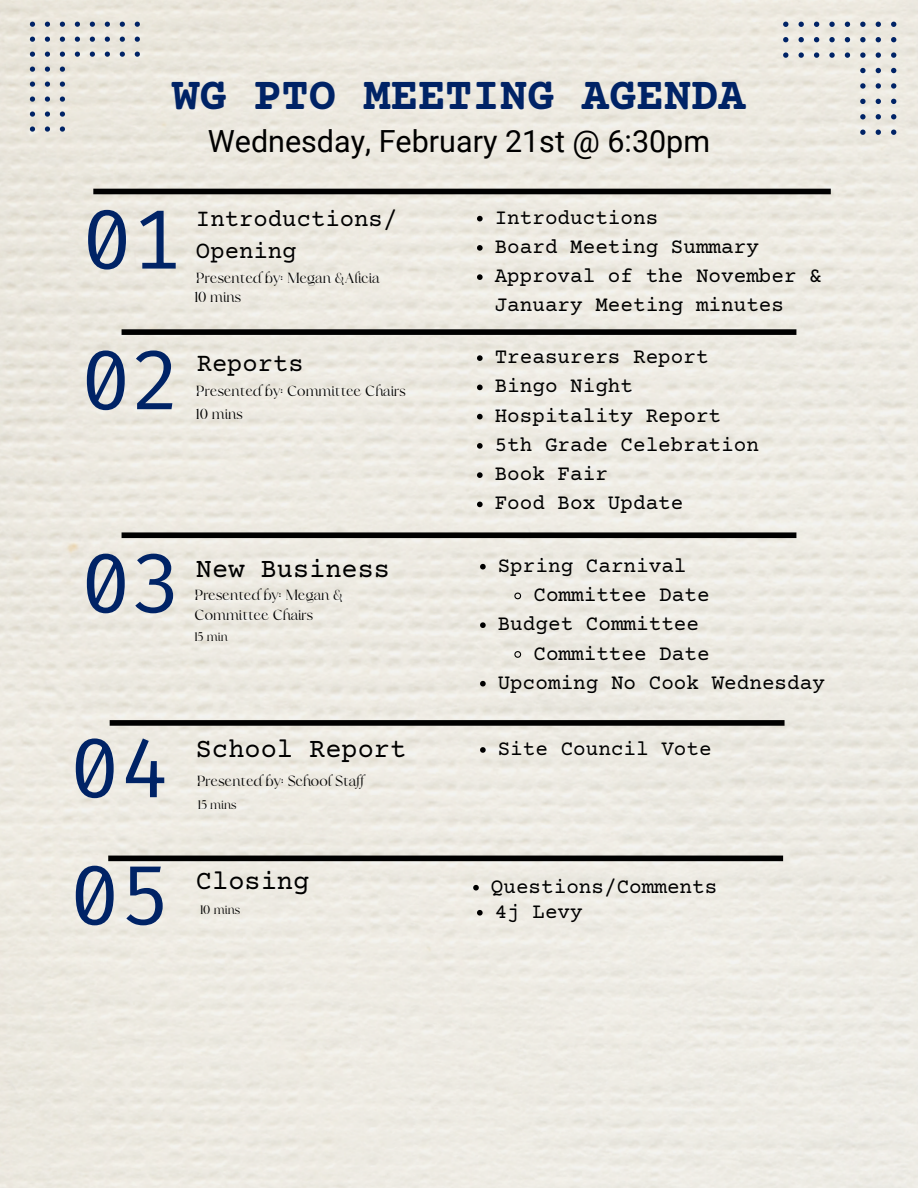
<style>
.page{position:relative;width:918px;height:1188px;background:#fff}
.page>*{position:absolute;margin:0;border:0;box-sizing:border-box;transform-origin:0 0}
.t1{font:84px "Fira Code";color:#002366}
.t2{font:700 45.6px "Courier Prime";color:#002366}
.t3{font:30.45px "Roboto";color:#000}
.t4{font:27px "Courier Prime";color:#000}
.t5{font:25.5px "Courier Prime";color:#000}
.t6{font:24px/32.7px "Courier Prime";color:#000}
.t7{font:21px/29.2px "Courier Prime";color:#000}
.t8{font:21px/19.2px "Frunchy Serif";color:#000}
.t9{font:18px "Frunchy Serif";color:#000}
</style>
<div class="page">
<div style="left:93px;top:189px;width:738px;height:5px;background:#000"></div>
<div style="left:122px;top:329px;width:674px;height:6px;background:#000"></div>
<div style="left:122px;top:532px;width:674px;height:6px;background:#000"></div>
<div style="left:110px;top:720px;width:675px;height:6px;background:#000"></div>
<div style="left:108px;top:856px;width:675px;height:5px;background:#000"></div>
<svg style="left:891px;top:130px;width:5px;height:5px"></svg>
<svg style="left:876px;top:130px;width:5px;height:5px"></svg>
<svg style="left:860px;top:130px;width:6px;height:5px"></svg>
<svg style="left:891px;top:114px;width:5px;height:5px"></svg>
<svg style="left:876px;top:114px;width:5px;height:5px"></svg>
<svg style="left:860px;top:114px;width:6px;height:5px"></svg>
<svg style="left:891px;top:99px;width:5px;height:5px"></svg>
<svg style="left:876px;top:99px;width:5px;height:5px"></svg>
<svg style="left:860px;top:99px;width:6px;height:5px"></svg>
<svg style="left:891px;top:83px;width:5px;height:6px"></svg>
<svg style="left:876px;top:83px;width:5px;height:6px"></svg>
<svg style="left:860px;top:83px;width:6px;height:6px"></svg>
<svg style="left:891px;top:68px;width:5px;height:5px"></svg>
<svg style="left:876px;top:68px;width:5px;height:5px"></svg>
<svg style="left:860px;top:68px;width:6px;height:5px"></svg>
<svg style="left:891px;top:52px;width:5px;height:6px"></svg>
<svg style="left:876px;top:52px;width:5px;height:6px"></svg>
<svg style="left:860px;top:52px;width:6px;height:6px"></svg>
<svg style="left:845px;top:52px;width:5px;height:6px"></svg>
<svg style="left:829px;top:52px;width:6px;height:6px"></svg>
<svg style="left:814px;top:52px;width:5px;height:6px"></svg>
<svg style="left:799px;top:52px;width:5px;height:6px"></svg>
<svg style="left:783px;top:52px;width:5px;height:6px"></svg>
<svg style="left:891px;top:37px;width:5px;height:5px"></svg>
<svg style="left:876px;top:37px;width:5px;height:5px"></svg>
<svg style="left:860px;top:37px;width:6px;height:5px"></svg>
<svg style="left:845px;top:37px;width:5px;height:5px"></svg>
<svg style="left:829px;top:37px;width:6px;height:5px"></svg>
<svg style="left:814px;top:37px;width:5px;height:5px"></svg>
<svg style="left:799px;top:37px;width:5px;height:5px"></svg>
<svg style="left:783px;top:37px;width:5px;height:5px"></svg>
<svg style="left:891px;top:22px;width:5px;height:5px"></svg>
<svg style="left:876px;top:22px;width:5px;height:5px"></svg>
<svg style="left:860px;top:22px;width:6px;height:5px"></svg>
<svg style="left:845px;top:22px;width:5px;height:5px"></svg>
<svg style="left:829px;top:22px;width:6px;height:5px"></svg>
<svg style="left:814px;top:22px;width:5px;height:5px"></svg>
<svg style="left:799px;top:22px;width:5px;height:5px"></svg>
<svg style="left:783px;top:22px;width:5px;height:5px"></svg>
<svg style="left:477px;top:216px;width:6px;height:5px"></svg>
<svg style="left:477px;top:245px;width:6px;height:6px"></svg>
<svg style="left:477px;top:274px;width:6px;height:6px"></svg>
<svg style="left:477px;top:355px;width:6px;height:6px"></svg>
<svg style="left:477px;top:385px;width:6px;height:5px"></svg>
<svg style="left:477px;top:414px;width:6px;height:5px"></svg>
<svg style="left:477px;top:443px;width:6px;height:6px"></svg>
<svg style="left:477px;top:472px;width:6px;height:6px"></svg>
<svg style="left:477px;top:502px;width:6px;height:5px"></svg>
<svg style="left:480px;top:564px;width:6px;height:6px"></svg>
<svg style="left:514px;top:592px;width:8px;height:8px"></svg>
<svg style="left:480px;top:622px;width:6px;height:6px"></svg>
<svg style="left:514px;top:650px;width:8px;height:9px"></svg>
<svg style="left:480px;top:681px;width:6px;height:6px"></svg>
<svg style="left:473px;top:885px;width:6px;height:6px"></svg>
<svg style="left:30px;top:126px;width:5px;height:6px"></svg>
<svg style="left:45px;top:126px;width:5px;height:6px"></svg>
<svg style="left:60px;top:126px;width:5px;height:6px"></svg>
<svg style="left:30px;top:111px;width:5px;height:6px"></svg>
<svg style="left:45px;top:111px;width:5px;height:6px"></svg>
<svg style="left:60px;top:111px;width:5px;height:6px"></svg>
<svg style="left:30px;top:97px;width:5px;height:5px"></svg>
<svg style="left:45px;top:97px;width:5px;height:5px"></svg>
<svg style="left:60px;top:97px;width:5px;height:5px"></svg>
<svg style="left:30px;top:82px;width:5px;height:5px"></svg>
<svg style="left:45px;top:82px;width:5px;height:5px"></svg>
<svg style="left:60px;top:82px;width:5px;height:5px"></svg>
<svg style="left:30px;top:67px;width:5px;height:5px"></svg>
<svg style="left:45px;top:67px;width:5px;height:5px"></svg>
<svg style="left:60px;top:67px;width:5px;height:5px"></svg>
<svg style="left:30px;top:52px;width:5px;height:5px"></svg>
<svg style="left:45px;top:52px;width:5px;height:5px"></svg>
<svg style="left:60px;top:52px;width:5px;height:5px"></svg>
<svg style="left:75px;top:52px;width:5px;height:5px"></svg>
<svg style="left:90px;top:52px;width:5px;height:5px"></svg>
<svg style="left:105px;top:52px;width:5px;height:5px"></svg>
<svg style="left:120px;top:52px;width:5px;height:5px"></svg>
<svg style="left:135px;top:52px;width:5px;height:5px"></svg>
<svg style="left:30px;top:37px;width:5px;height:5px"></svg>
<svg style="left:45px;top:37px;width:5px;height:5px"></svg>
<svg style="left:60px;top:37px;width:5px;height:5px"></svg>
<svg style="left:75px;top:37px;width:5px;height:5px"></svg>
<svg style="left:90px;top:37px;width:5px;height:5px"></svg>
<svg style="left:105px;top:37px;width:5px;height:5px"></svg>
<svg style="left:120px;top:37px;width:5px;height:5px"></svg>
<svg style="left:135px;top:37px;width:5px;height:5px"></svg>
<svg style="left:30px;top:22px;width:5px;height:5px"></svg>
<svg style="left:45px;top:22px;width:5px;height:5px"></svg>
<svg style="left:60px;top:22px;width:5px;height:5px"></svg>
<svg style="left:75px;top:22px;width:5px;height:5px"></svg>
<svg style="left:90px;top:22px;width:5px;height:5px"></svg>
<svg style="left:105px;top:22px;width:5px;height:5px"></svg>
<svg style="left:120px;top:22px;width:5px;height:5px"></svg>
<svg style="left:135px;top:22px;width:5px;height:5px"></svg>
<svg style="left:480px;top:747px;width:6px;height:6px"></svg>
<svg style="left:477px;top:910px;width:6px;height:6px"></svg>
<p class="t2" style="left:172px;top:73px;width:575px">WG PTO MEETING AGENDA</p>
<p class="t3" style="left:208px;top:123px;width:504px">Wednesday, February 21st @ 6:30pm</p>
<h1 class="t1" style="left:82px;top:185px;width:102px">01</h1>
<h2 class="t1" style="left:81px;top:326px;width:102px">02</h2>
<p class="t1" style="left:81px;top:529px;width:102px">03</p>
<h4 class="t1" style="left:70px;top:714px;width:102px">04</h4>
<p class="t6" style="left:196px;top:204px;width:203px">Introductions/<br>Opening</p>
<p class="t7" style="left:495px;top:204px;width:165px">Introductions</p>
<h5 class="t7" style="left:495px;top:234px;width:266px">Board Meeting Summary</h5>
<h5 class="t7" style="left:495px;top:263px;width:329px">Approval of the November &amp;<br>January Meeting minutes</h5>
<p class="t7" style="left:495px;top:344px;width:215px">Treasurers Report</p>
<p class="t7" style="left:495px;top:373px;width:140px">Bingo Night</p>
<p class="t7" style="left:495px;top:402px;width:228px">Hospitality Report</p>
<p class="t7" style="left:495px;top:432px;width:266px">5th Grade Celebration</p>
<p class="t7" style="left:495px;top:461px;width:115px">Book Fair</p>
<p class="t7" style="left:495px;top:490px;width:190px">Food Box Update</p>
<p class="t8" style="left:196px;top:269px;width:185px">Presented by: Megan &amp;Alicia</p>
<p class="t8" style="left:194px;top:288px;width:48px">10 mins</p>
<p class="t5" style="left:197px;top:351px;width:108px">Reports</p>
<h5 class="t8" style="left:196px;top:383px;width:211px">Presented by: Committee Chairs</h5>
<p class="t8" style="left:196px;top:405px;width:48px">10 mins</p>
<p class="t4" style="left:196px;top:556px;width:196px">New Business</p>
<p class="t8" style="left:194px;top:587px;width:150px">Presented by: Megan &amp;<br>Committee Chairs</p>
<h3 class="t9" style="left:194px;top:628px;width:35px">15 min</h3>
<p class="t4" style="left:196px;top:736px;width:212px">School Report</p>
<p class="t8" style="left:197px;top:772px;width:169px">Presented by: School Staff</p>
<h5 class="t9" style="left:198px;top:797px;width:40px">15 mins</h5>
<p class="t7" style="left:498px;top:553px;width:190px">Spring Carnival</p>
<h3 class="t7" style="left:533px;top:582px;width:178px">Committee Date</h3>
<h5 class="t7" style="left:498px;top:611px;width:203px">Budget Committee</h5>
<h5 class="t7" style="left:533px;top:640px;width:178px">Committee Date</h5>
<p class="t7" style="left:498px;top:670px;width:329px">Upcoming No Cook Wednesday</p>
<h3 class="t7" style="left:498px;top:736px;width:215px">Site Council Vote</h3>
<p class="t1" style="left:70px;top:841px;width:102px">05</p>
<p class="t4" style="left:196px;top:868px;width:115px">Closing</p>
<p class="t9" style="left:200px;top:901px;width:42px">10 mins</p>
<h3 class="t7" style="left:491px;top:874px;width:228px">Questions/Comments</h3>
<p class="t7" style="left:495px;top:899px;width:90px">4j Levy</p>
</div>
